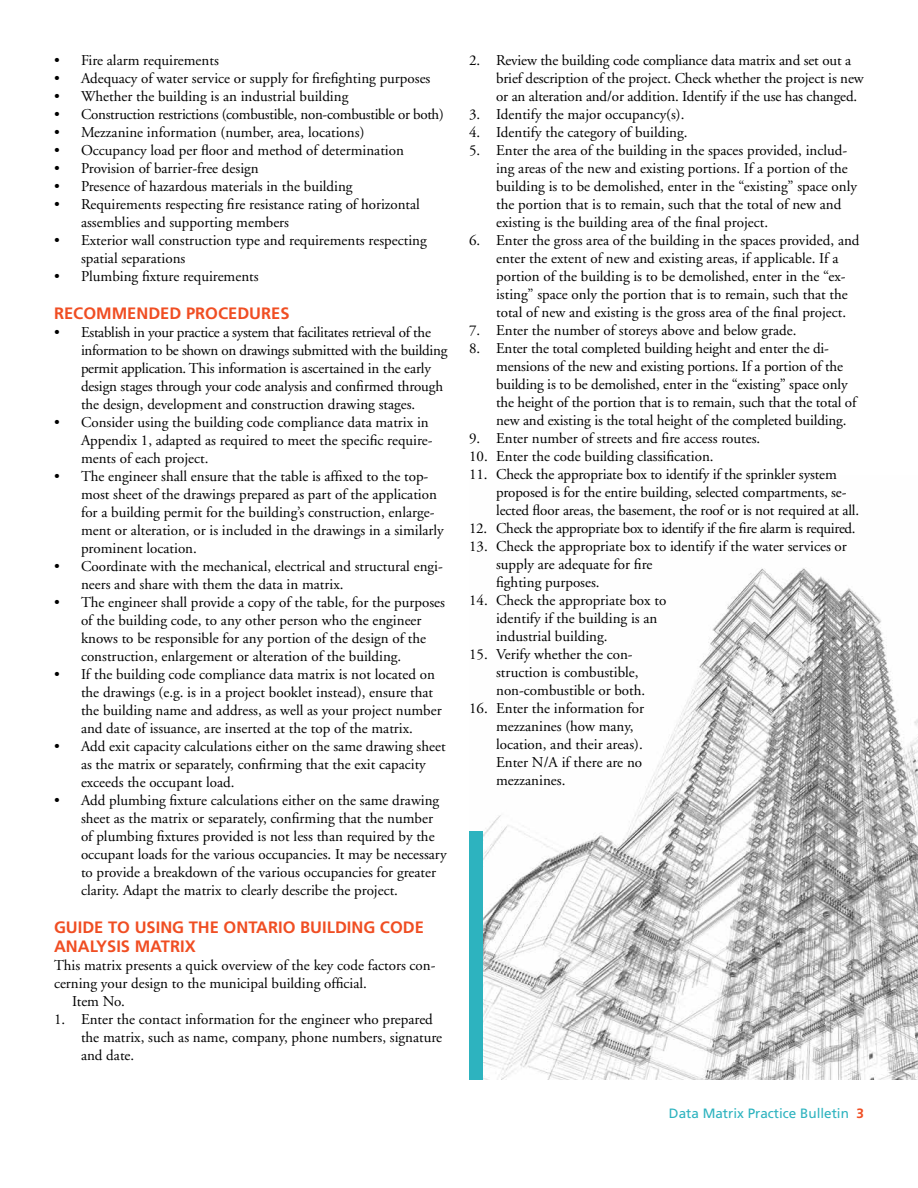
<style>
.page{position:relative;width:918px;height:1188px;background:#fff}
.page>*{position:absolute;margin:0;border:0;box-sizing:border-box;transform-origin:0 0}
.t1{font:700 16.5px "Frutiger";color:#f04e23}
.t2{font:15px/18px "Adobe Garamond";color:#000}
.t3{font:15px "Adobe Garamond";letter-spacing:-.02em;color:#000}
.t4{font:13.5px "Frutiger";color:#2db3bf}
.s1{font-weight:700;color:#f04e23}
</style>
<div class="page">
<img style="left:469px;top:568px;width:449px;height:512px">
<div style="left:469px;top:832px;width:14px;height:248px;background:#2db3bf"></div>
<p class="t2" style="left:54px;top:52px;width:166px">• Fire alarm requirements</p>
<p class="t2" style="left:54px;top:70px;width:378px">• Adequacy of water service or supply for firefighting purposes</p>
<p class="t2" style="left:54px;top:88px;width:296px">• Whether the building is an industrial building</p>
<p class="t3" style="left:54px;top:106px;width:391px">• Construction restrictions (combustible, non-combustible or both)</p>
<p class="t2" style="left:54px;top:124px;width:312px">• Mezzanine information (number, area, locations)</p>
<p class="t2" style="left:54px;top:142px;width:352px">• Occupancy load per floor and method of determination</p>
<p class="t2" style="left:54px;top:160px;width:206px">• Provision of barrier-free design</p>
<p class="t2" style="left:54px;top:178px;width:300px">• Presence of hazardous materials in the building</p>
<p class="t2" style="left:81px;top:196px;width:341px;text-indent:-27px">• Requirements respecting fire resistance rating of horizontal assemblies and supporting members</p>
<p class="t2" style="left:81px;top:232px;width:347px;text-indent:-27px">• Exterior wall construction type and requirements respecting spatial separations</p>
<p class="t2" style="left:54px;top:268px;width:206px">• Plumbing fixture requirements</p>
<p class="t1" style="left:54px;top:303px;width:43px">RECOMMEN</p>
<p class="t1" style="left:148px;top:303px;width:112px">DED PROCEDURES</p>
<p class="t2" style="left:81px;top:323px;width:368px;text-indent:-27px">• Establish in your practice a system that facilitates retrieval of the information to be shown on drawings submitted with the building permit application. This information is ascertained in the early design stages through your code analysis and confirmed through the design, development and construction drawing stages.</p>
<p class="t2" style="left:81px;top:413px;width:353px;text-indent:-27px">• Consider using the building code compliance data matrix in<br>Appendix 1, adapted as required to meet the specific require&shy;ments of each project.</p>
<p class="t2" style="left:81px;top:467px;width:364px;text-indent:-27px">• The engineer shall ensure that the table is affixed to the top&shy;most sheet of the drawings prepared as part of the application for a building permit for the building’s construction, enlarge&shy;ment or alteration, or is included in the drawings in a similarly prominent location.</p>
<p class="t2" style="left:81px;top:557px;width:363px;text-indent:-27px">• Coordinate with the mechanical, electrical and structural engi&shy;neers and share with them the data in matrix.</p>
<p class="t2" style="left:81px;top:593px;width:366px;text-indent:-27px">• The engineer shall provide a copy of the table, for the purposes of the building code, to any other person who the engineer knows to be responsible for any portion of the design of the construction, enlargement or alteration of the building.</p>
<p class="t2" style="left:81px;top:665px;width:362px;text-indent:-27px">• If the building code compliance data matrix is not located on the drawings (e.g. is in a project booklet instead), ensure that the building name and address, as well as your project number and date of issuance, are inserted at the top of the matrix.</p>
<p class="t2" style="left:81px;top:737px;width:366px;text-indent:-27px">• Add exit capacity calculations either on the same drawing sheet as the matrix or separately, confirming that the exit capacity exceeds the occupant load.</p>
<p class="t2" style="left:81px;top:791px;width:367px;text-indent:-27px">• Add plumbing fixture calculations either on the same drawing sheet as the matrix or separately, confirming that the number of plumbing fixtures provided is not less than required by the occupant loads for the various occupancies. It may be necessary to provide a breakdown of the various occupancies for greater clarity. Adapt the matrix to clearly describe the project.</p>
<p class="t1" style="left:54px;top:917px;width:92px">GUIDETO USING</p>
<p class="t1" style="left:189px;top:917px;width:46px">THE ONTARIO</p>
<p class="t1" style="left:300px;top:917px;width:57px">BUILDING</p>
<p class="t1" style="left:380px;top:917px;width:43px">CODE</p>
<p class="t1" style="left:54px;top:937px;width:11px">ANALYSIS</p>
<p class="t1" style="left:135px;top:937px;width:11px">MATRIX</p>
<p class="t2" style="left:54px;top:957px;width:383px">This matrix presents a quick overview of the key code factors con-</p>
<p class="t2" style="left:54px;top:975px;width:314px">cerning your design to the municipal building official.</p>
<p class="t2" style="left:72px;top:993px;width:54px">Item No.</p>
<p class="t2" style="left:81px;top:1011px;width:363px;text-indent:-27px">1. Enter the contact information for the engineer who prepared the matrix, such as name, company, phone numbers, signature and date.</p>
<p class="t2" style="left:496px;top:52px;width:369px;text-indent:-27px">2. Review the building code compliance data matrix and set out a brief description of the project. Check whether the project is new or an alteration and/or addition. Identify if the use has changed.</p>
<p class="t2" style="left:469px;top:106px;width:217px">3. Identify the major occupancy(s).</p>
<p class="t2" style="left:469px;top:124px;width:220px">4. Identify the category of building.</p>
<p class="t2" style="left:496px;top:142px;width:362px;text-indent:-27px">5. Enter the area of the building in the spaces provided, includ&shy;ing areas of the new and existing portions. If a portion of the building is to be demolished, enter in the “existing” space only the portion that is to remain, such that the total of new and existing is the building area of the final project.</p>
<p class="t2" style="left:496px;top:232px;width:365px;text-indent:-27px">6. Enter the gross area of the building in the spaces provided, and enter the extent of new and existing areas, if applicable. If a portion of the building is to be demolished, enter in the “ex&shy;isting” space only the portion that is to remain, such that the total of new and existing is the gross area of the final project.</p>
<p class="t2" style="left:469px;top:322px;width:329px">7. Enter the number of storeys above and below grade.</p>
<p class="t2" style="left:496px;top:340px;width:362px;text-indent:-27px">8. Enter the total completed building height and enter the di&shy;mensions of the new and existing portions. If a portion of the building is to be demolished, enter in the “existing” space only the height of the portion that is to remain, such that the total of new and existing is the total height of the completed building.</p>
<p class="t2" style="left:469px;top:430px;width:293px">9. Enter number of streets and fire access routes.</p>
<p class="t2" style="left:469px;top:448px;width:246px">10. Enter the code building classification.</p>
<p class="t2" style="left:496px;top:466px;width:365px;text-indent:-27px">11. Check the appropriate box to identify if the sprinkler system proposed is for the entire building, selected compartments, se&shy;lected floor areas, the basement, the roof or is not required at all.</p>
<p class="t3" style="left:469px;top:520px;width:388px">12. Check the appropriate box to identify if the fire alarm is required.</p>
<p class="t2" style="left:496px;top:538px;width:352px;text-indent:-27px">13. Check the appropriate box to identify if the water services or supply are adequate for fire<br>fighting purposes.</p>
<p class="t2" style="left:496px;top:592px;width:172px;text-indent:-27px">14. Check the appropriate box to identify if the building is an industrial building.</p>
<p class="t2" style="left:496px;top:646px;width:151px;text-indent:-27px">15. Verify whether the con&shy;struction is combustible, non-combustible or both.</p>
<p class="t2" style="left:496px;top:700px;width:150px;text-indent:-27px">16. Enter the information for mezzanines (how many, location, and their areas).<br>Enter N/A if there are no mezzanines.</p>
<p class="t4" style="left:669px;top:1105px;width:197px">Data Matrix Practice Bulletin <span class="s1">3</span></p>
</div>
